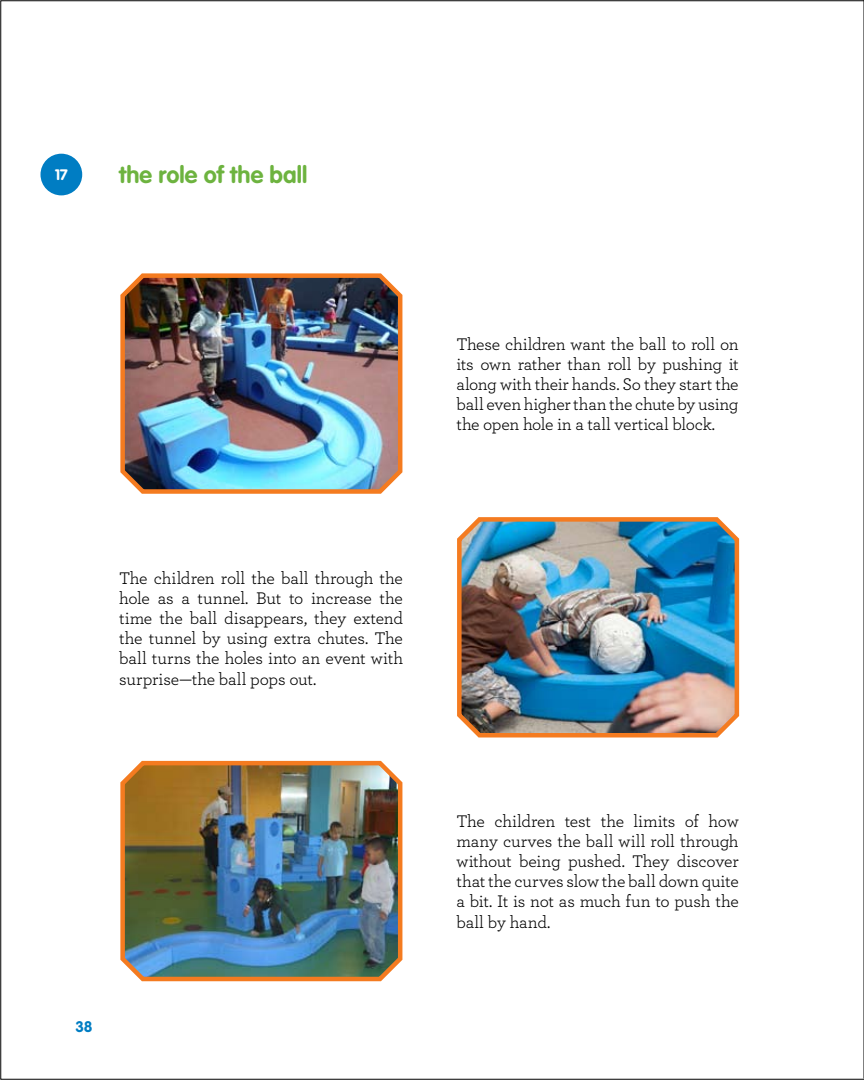
<style>
.page{position:relative;width:864px;height:1080px;background:#fff}
.page>*{position:absolute;margin:0;border:0;box-sizing:border-box;transform-origin:0 0}
.t1{font:700 23.55px "VAG Rounded Std";letter-spacing:.005em;color:#6db33f}
.t2{font:17.7px/20.2px "Archer";letter-spacing:-.015em;color:#000;text-align:justify}
.t3{font:700 15.15px "VAG Rounded Std";color:#007dc3}
.t4{font:700 15px "VAG Rounded Std";color:#fff}
</style>
<div class="page">
<img style="left:1px;top:1px;width:863px;height:1078px">
<hr style="left:863px;top:0;width:1px;height:1078px;background:#000">
<p class="t4" style="left:55px;top:166px;width:15px">17</p>
<h1 class="t1" style="left:119px;top:161px;width:190px">the role of the ball</h1>
<p class="t2" style="left:456px;top:333px;width:284px">These children want the ball to roll on its own rather than roll by pushing it along with their hands. So they start the ball even higher than the chute by using the open hole in a tall vertical block.</p>
<p class="t2" style="left:119px;top:567px;width:285px">The children roll the ball through the hole as a tunnel. But to increase the time the ball disappears, they extend the tunnel by using extra chutes. The ball turns the holes into an event with surprise—the ball pops out.</p>
<p class="t3" style="left:76px;top:1018px;width:18px">38</p>
<p class="t2" style="left:456px;top:810px;width:284px">The children test the limits of how many curves the ball will roll through without being pushed. They discover that the curves slow the ball down quite a bit. It is not as much fun to push the ball by hand.</p>
</div>
